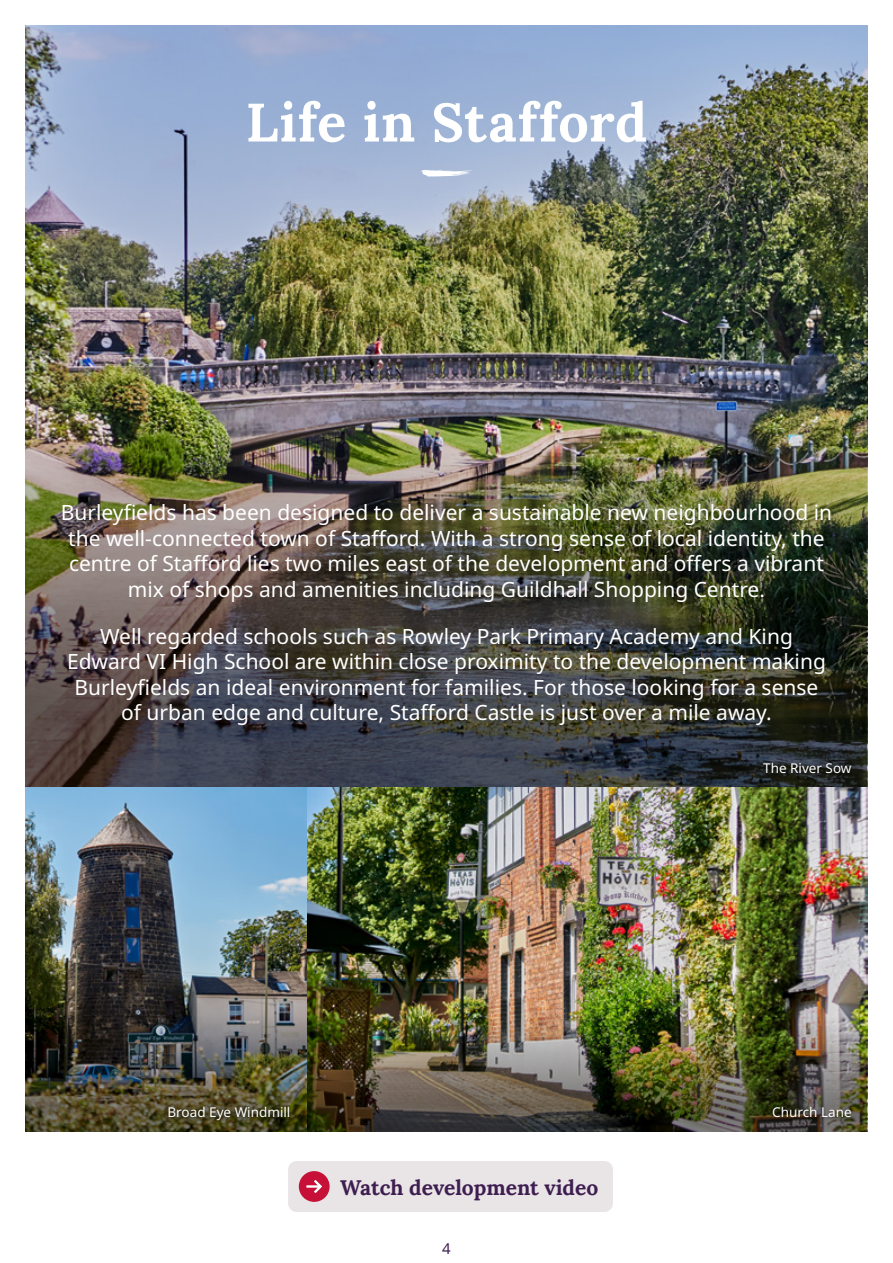
<style>
.page{position:relative;width:893px;height:1263px;background:#fff}
.page>*{position:absolute;margin:0;border:0;box-sizing:border-box;transform-origin:0 0}
.t1{font:54px "Lora";letter-spacing:.01em;color:#fff}
.t2{font:21px/25.5px "Noto Sans";color:#fff;text-align:center}
.t3{font:21px "Lora";color:#3e1e50}
.t4{font:15px "Noto Sans";color:#3e1e50}
.t5{font:13.5px "Noto Sans";color:#fff}
</style>
<div class="page">
<img style="left:26px;top:26px;width:841px;height:981px">
<div style="left:288px;top:1161px;width:325px;height:51px;background:#e9e4e6;border-radius:9px"></div>
<div style="left:299px;top:1171px;width:31px;height:31px;background:#c61037;border-radius:50%"></div>
<svg style="left:306px;top:1180px;width:16px;height:13px"></svg>
<img style="left:26px;top:1007px;width:841px;height:124px">
<div style="left:769px;top:1103px;width:86px;height:19px;background:#000;opacity:.41"></div>
<div style="left:164px;top:1102px;width:130px;height:23px;background:#000;opacity:.86"></div>
<svg style="left:421px;top:170px;width:51px;height:6px"></svg>
<img style="left:26px;top:406px;width:841px;height:381px">
<div style="left:760px;top:759px;width:95px;height:19px;background:#000;opacity:.41"></div>
<h1 class="t1" style="left:246px;top:81px;width:403px">Life in Stafford</h1>
<p class="t2" style="left:61px;top:500px;width:773px">Burleyfields has been designed to deliver a sustainable new neighbourhood in the well-connected town of Stafford. With a strong sense of local identity, the centre of Stafford lies two miles east of the development and offers a vibrant mix of shops and amenities including Guildhall Shopping Centre.</p>
<p class="t2" style="left:67px;top:624px;width:760px">Well regarded schools such as Rowley Park Primary Academy and King Edward VI High School are within close proximity to the development making Burleyfields an ideal environment for families. For those looking for a sense of urban edge and culture, Stafford Castle is just over a mile away.</p>
<p class="t5" style="left:763px;top:759px;width:90px">The River Sow</p>
<p class="t5" style="left:168px;top:1103px;width:124px">Broad Eye Windmill</p>
<p class="t5" style="left:772px;top:1103px;width:81px">Church Lane</p>
<p class="t3" style="left:340px;top:1171px;width:260px">Watch development video</p>
<p class="t4" style="left:442px;top:1237px;width:10px">4</p>
</div>
